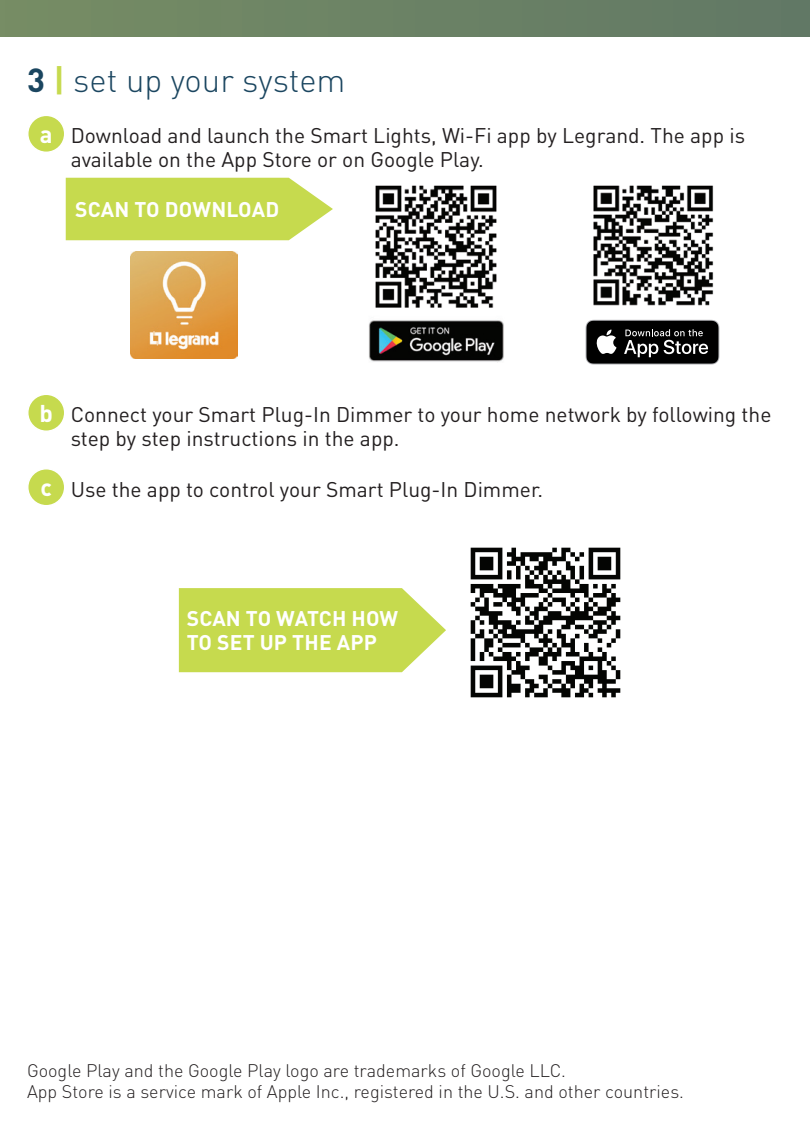
<style>
.page{position:relative;width:810px;height:1134px;background:#fff}
.page>*{position:absolute;margin:0;border:0;box-sizing:border-box;transform-origin:0 0}
.t1{font:300 33px "DIN Pro";color:#1b4660}
.t2{font:21px/24px "DIN Pro";color:#231f20}
.t3{font:700 21px/24px "DIN Pro";letter-spacing:.01em;color:#fff}
.t4{font:300 18px/21px "DIN Pro";color:#231f20}
.s1{font-weight:700}
.s2{font-weight:700;color:#c6da4e}
.s3{font-weight:700;font-size:24px;color:#fff}
</style>
<div class="page">
<div style="left:0;top:0;width:810px;height:37px;background:#6b8265"></div>
<div style="left:28px;top:115px;width:37px;height:37px;background:#c6da4e;border-radius:50%"></div>
<div style="left:27px;top:115px;width:38px;height:38px;border:2px solid #fff;border-radius:50%"></div>
<div style="left:28px;top:394px;width:37px;height:37px;background:#c6da4e;border-radius:50%"></div>
<div style="left:27px;top:394px;width:38px;height:38px;border:2px solid #fff;border-radius:50%"></div>
<div style="left:28px;top:469px;width:37px;height:37px;background:#c6da4e;border-radius:50%"></div>
<div style="left:27px;top:468px;width:38px;height:38px;border:2px solid #fff;border-radius:50%"></div>
<svg style="left:179px;top:588px;width:267px;height:84px;background:#cadd5c"></svg>
<img style="left:375px;top:185px;width:122px;height:123px">
<img style="left:593px;top:185px;width:121px;height:121px">
<svg style="left:586px;top:320px;width:133px;height:45px;background:#323233"></svg>
<img style="left:369px;top:320px;width:135px;height:43px">
<img style="left:131px;top:252px;width:107px;height:107px">
<svg style="left:66px;top:178px;width:267px;height:62px;background:#cadd5c"></svg>
<img style="left:470px;top:547px;width:151px;height:151px">
<h1 class="t1" style="left:27px;top:57px;width:320px"><span class="s1">3</span> <span class="s2">|</span> set up your system</h1>
<p class="t2" style="left:71px;top:122px;width:676px;text-indent:-31px"><span class="s3">a</span> Download and launch the Smart Lights, Wi-Fi app by Legrand. The app is available on the App Store or on Google Play.</p>
<p class="t3" style="left:75px;top:197px;width:205px">SCAN TO DOWNLOAD</p>
<p class="t2" style="left:71px;top:401px;width:702px;text-indent:-31px"><span class="s3">b</span> Connect your Smart Plug-In Dimmer to your home network by following the step by step instructions in the app.</p>
<p class="t2" style="left:40px;top:476px;width:504px"><span class="s3">c</span> Use the app to control your Smart Plug-In Dimmer.</p>
<p class="t3" style="left:187px;top:606px;width:213px">SCAN TO WATCH HOW<br>TO SET UP THE APP</p>
<p class="t4" style="left:27px;top:1059px;width:659px">Google Play and the Google Play logo are trademarks of Google LLC.<br>App Store is a service mark of Apple Inc., registered in the U.S. and other countries.</p>
</div>
